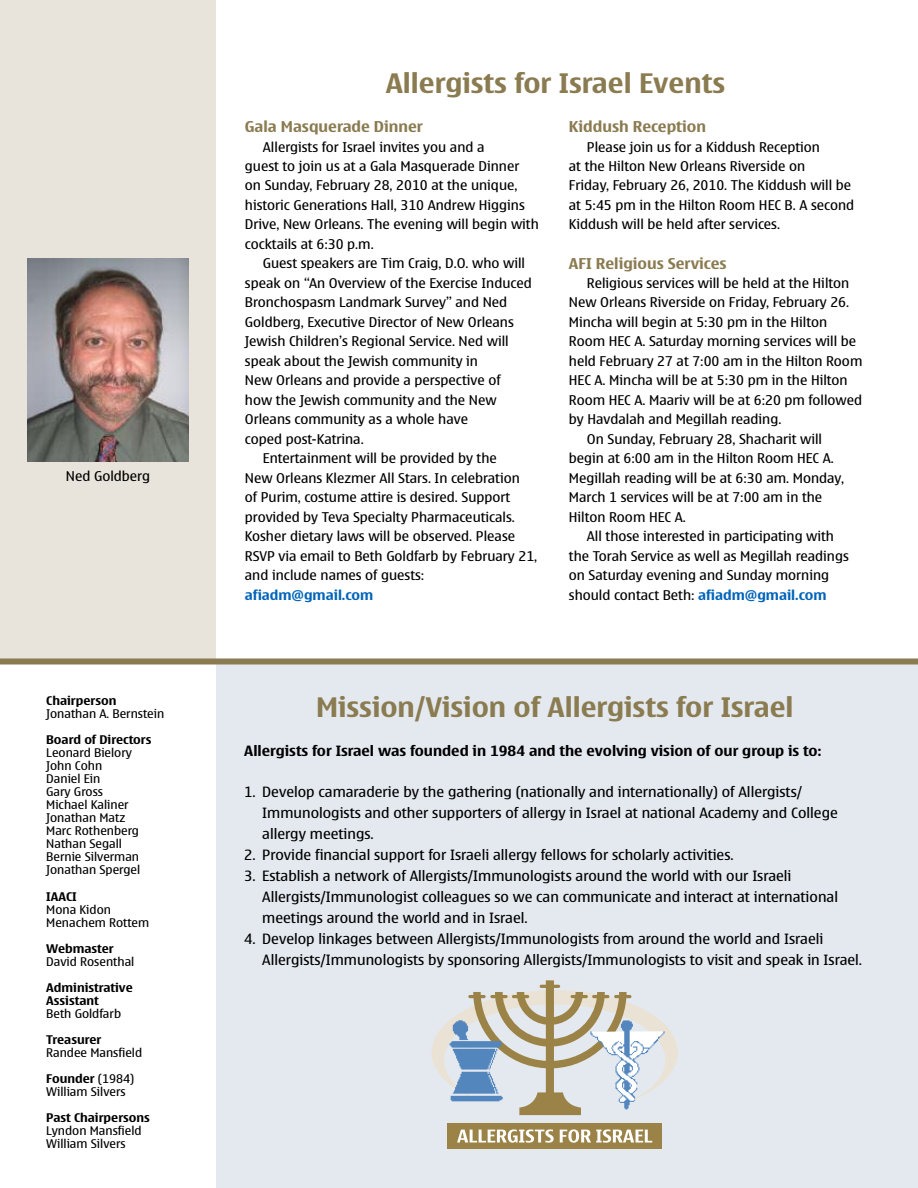
<style>
.page{position:relative;width:918px;height:1188px;background:#fff}
.page>*{position:absolute;margin:0;border:0;box-sizing:border-box;transform-origin:0 0}
.t1{font:700 27px "Nokia Sans Wide CE";color:#8a7b50}
.t2{font:700 15px "Nokia Sans Wide CE";color:#8a7b50}
.t3{font:14.25px/21px "Nokia Sans Wide CE";color:#000}
.t4{font:700 14.25px "Nokia Sans Wide CE";color:#000}
.t5{font:13.5px/19.5px "Nokia Sans Wide CE";color:#000}
.t6{font:700 13.5px "Nokia Sans Wide CE";color:#0064ba}
.t7{font:12px/13px "Nokia Sans Wide CE";color:#000}
.t8{font:700 12px/13px "Nokia Sans Wide CE";color:#000}
.s1{font-weight:700}
.s2{font-weight:700;color:#0064ba}
</style>
<div class="page">
<div style="left:216px;top:662px;width:702px;height:526px;background:#e4e9f0"></div>
<div style="left:0;top:0;width:216px;height:660px;background:#e8e4dc"></div>
<div style="left:0;top:658px;width:918px;height:6px;background:#8a7b50"></div>
<div style="left:448px;top:1123px;width:214px;height:26px;background:#9b8348"></div>
<svg style="left:457px;top:1129px;width:97px;height:14px"></svg>
<svg style="left:560px;top:1129px;width:92px;height:14px"></svg>
<svg style="left:432px;top:980px;width:246px;height:135px"></svg>
<img style="left:585px;top:1015px;width:84px;height:100px">
<img style="left:27px;top:259px;width:162px;height:202px">
<p class="t5" style="left:66px;top:466px;width:86px">Ned Goldberg</p>
<p class="t8" style="left:46px;top:695px;width:72px">Chairperson</p>
<p class="t7" style="left:46px;top:707px;width:119px">Jonathan A. Bernstein</p>
<p class="t8" style="left:46px;top:734px;width:107px">Board of Directors</p>
<p class="t7" style="left:46px;top:746px;width:95px">Leonard Bielory<br>John Cohn<br>Daniel Ein<br>Gary Gross<br>Michael Kaliner<br>Jonathan Matz<br>Marc Rothenberg<br>Nathan Segall<br>Bernie Silverman<br>Jonathan Spergel</p>
<p class="t8" style="left:46px;top:890px;width:32px">IAACI</p>
<p class="t7" style="left:46px;top:903px;width:104px">Mona Kidon<br>Menachem Rottem</p>
<p class="t8" style="left:46px;top:943px;width:69px">Webmaster</p>
<p class="t7" style="left:46px;top:955px;width:90px">David Rosenthal</p>
<p class="t8" style="left:46px;top:982px;width:88px">Administrative<br>Assistant</p>
<p class="t7" style="left:46px;top:1007px;width:76px">Beth Goldfarb</p>
<p class="t8" style="left:46px;top:1034px;width:57px">Treasurer</p>
<p class="t7" style="left:46px;top:1040px;width:97px;line-height:26.1px">Randee Mansfield<br><span class="s1">Founder</span> (1984)</p>
<p class="t7" style="left:46px;top:1086px;width:81px">William Silvers</p>
<p class="t8" style="left:46px;top:1112px;width:105px">Past Chairpersons</p>
<p class="t7" style="left:46px;top:1125px;width:97px">Lyndon Mansfield<br>William Silvers</p>
<h1 class="t1" style="left:386px;top:72px;width:341px">Allergists for Israel Events</h1>
<p class="t2" style="left:245px;top:120px;width:180px">Gala Masquerade Dinner</p>
<p class="t5" style="left:245px;top:137px;width:295px;text-indent:18px">Allergists for Israel invites you and a<br>guest to join us at a Gala Masquerade Dinner<br>on Sunday, February 28, 2010 at the unique, historic Generations Hall, 310 Andrew Higgins Drive, New Orleans. The evening will begin with cocktails at 6:30 p.m.</p>
<p class="t5" style="left:263px;top:254px;width:264px">Guest speakers are Tim Craig, D.O. who will</p>
<p class="t5" style="left:245px;top:274px;width:288px">speak on “An Overview of the Exercise Induced</p>
<p class="t5" style="left:245px;top:293px;width:264px">Bronchospasm Landmark Survey” and Ned</p>
<p class="t5" style="left:245px;top:313px;width:270px">Goldberg, Executive Director of New Orleans</p>
<p class="t5" style="left:245px;top:332px;width:265px">Jewish Children’s Regional Service. Ned will</p>
<p class="t5" style="left:245px;top:352px;width:235px">speak about the Jewish community in</p>
<p class="t5" style="left:245px;top:371px;width:257px">New Orleans and provide a perspective of</p>
<p class="t5" style="left:245px;top:391px;width:253px">how the Jewish community and the New</p>
<p class="t5" style="left:245px;top:410px;width:225px">Orleans community as a whole have</p>
<p class="t5" style="left:245px;top:430px;width:120px">coped post-Katrina.</p>
<p class="t5" style="left:263px;top:449px;width:235px">Entertainment will be provided by the</p>
<p class="t5" style="left:245px;top:469px;width:276px">New Orleans Klezmer All Stars. In celebration</p>
<p class="t5" style="left:245px;top:488px;width:267px">of Purim, costume attire is desired. Support</p>
<p class="t5" style="left:245px;top:508px;width:272px">provided by Teva Specialty Pharmaceuticals.</p>
<p class="t5" style="left:245px;top:527px;width:272px">Kosher dietary laws will be observed. Please</p>
<p class="t5" style="left:245px;top:547px;width:294px">RSVP via email to Beth Goldfarb by February 21,</p>
<p class="t5" style="left:245px;top:566px;width:181px">and include names of guests:</p>
<p class="t6" style="left:245px;top:590px;width:130px">afiadm@gmail.com</p>
<p class="t2" style="left:569px;top:120px;width:139px">Kiddush Reception</p>
<p class="t5" style="left:569px;top:137px;width:287px;text-indent:18px">Please join us for a Kiddush Reception<br>at the Hilton New Orleans Riverside on<br>Friday, February 26, 2010. The Kiddush will be at 5:45 pm in the Hilton Room HEC B. A second Kiddush will be held after services.</p>
<p class="t2" style="left:569px;top:257px;width:159px">AFI Religious Services</p>
<p class="t5" style="left:587px;top:274px;width:264px">Religious services will be held at the Hilton</p>
<p class="t5" style="left:569px;top:293px;width:282px">New Orleans Riverside on Friday, February 26.</p>
<p class="t5" style="left:569px;top:313px;width:260px">Mincha will begin at 5:30 pm in the Hilton</p>
<p class="t5" style="left:569px;top:332px;width:289px">Room HEC A. Saturday morning services will be</p>
<p class="t5" style="left:569px;top:352px;width:295px">held February 27 at 7:00 am in the Hilton Room</p>
<p class="t5" style="left:569px;top:371px;width:280px">HEC A. Mincha will be at 5:30 pm in the Hilton</p>
<p class="t5" style="left:569px;top:391px;width:295px">Room HEC A. Maariv will be at 6:20 pm followed</p>
<p class="t5" style="left:569px;top:410px;width:214px">by Havdalah and Megillah reading.</p>
<p class="t5" style="left:587px;top:430px;width:237px">On Sunday, February 28, Shacharit will</p>
<p class="t5" style="left:569px;top:449px;width:266px">begin at 6:00 am in the Hilton Room HEC A.</p>
<p class="t5" style="left:569px;top:469px;width:277px">Megillah reading will be at 6:30 am. Monday,</p>
<p class="t5" style="left:569px;top:488px;width:255px">March 1 services will be at 7:00 am in the</p>
<p class="t5" style="left:569px;top:508px;width:118px">Hilton Room HEC A.</p>
<p class="t5" style="left:587px;top:527px;width:249px">All those interested in participating with</p>
<p class="t5" style="left:569px;top:547px;width:281px">the Torah Service as well as Megillah readings</p>
<p class="t5" style="left:569px;top:566px;width:262px">on Saturday evening and Sunday morning</p>
<p class="t5" style="left:569px;top:586px;width:259px">should contact Beth: <span class="s2">afiadm@gmail.com</span></p>
<h1 class="t1" style="left:316px;top:696px;width:479px">Mission/Vision of Allergists for Israel</h1>
<p class="t4" style="left:244px;top:745px;width:579px">Allergists for Israel was founded in 1984 and the evolving vision of our group is to:</p>
<p class="t3" style="left:262px;top:781px;width:577px;text-indent:-18px">1. Develop camaraderie by the gathering (nationally and internationally) of Allergists/<br>Immunologists and other supporters of allergy in Israel at national Academy and College allergy meetings.</p>
<p class="t3" style="left:244px;top:844px;width:491px">2. Provide financial support for Israeli allergy fellows for scholarly activities.</p>
<p class="t3" style="left:262px;top:865px;width:577px;text-indent:-18px">3. Establish a network of Allergists/Immunologists around the world with our Israeli<br>Allergists/Immunologist colleagues so we can communicate and interact at international meetings around the world and in Israel.</p>
<p class="t3" style="left:262px;top:928px;width:601px;text-indent:-18px">4. Develop linkages between Allergists/Immunologists from around the world and Israeli<br>Allergists/Immunologists by sponsoring Allergists/Immunologists to visit and speak in Israel.</p>
</div>
